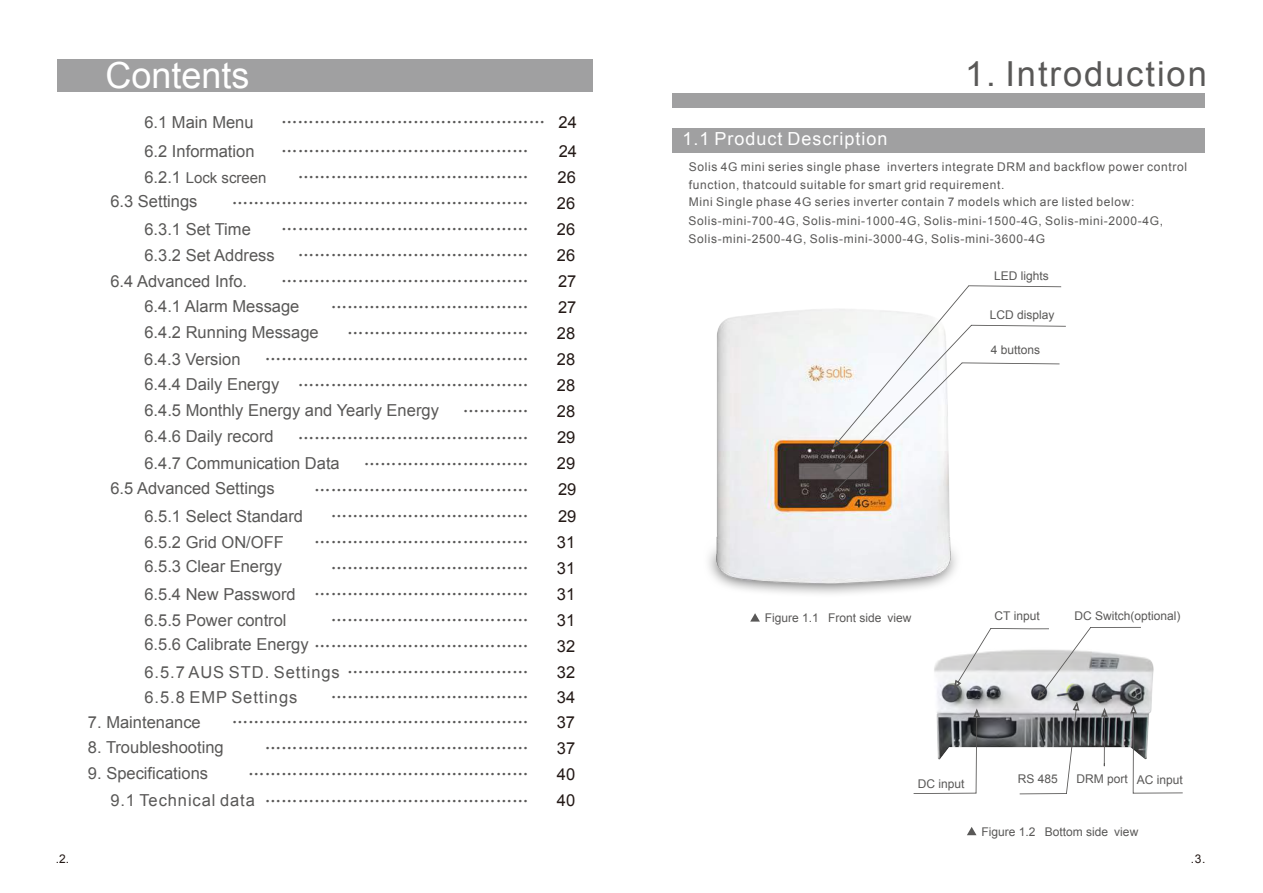
<style>
.page{position:relative;width:1263px;height:893px;background:#fff}
.page>*{position:absolute;margin:0;border:0;box-sizing:border-box;transform-origin:0 0}
.t1{font:36px "Arial";color:#fff}
.t2{font:34.5px "Arial";letter-spacing:.055em;color:#595857}
.t3{font:18px "Arial";letter-spacing:.055em;color:#fff}
.t4{font:16.5px/27.6px "Arial";color:#595857}
.t5{font:16.5px/26.1px "Sim Sun";color:#595857;text-align:right}
.t6{font:16.5px "Arial";letter-spacing:.055em;color:#595857}
.t7{font:16.5px/26.1px "Arial";color:#231916;text-align:justify}
.t8{font:15px "Arial";color:#595857}
.t9{font:12px/17.7px "Arial";letter-spacing:.055em;color:#595857}
.t10{font:12px "Arial";color:#595857}
.t11{font:12px "Arial";color:#231916}
.s1{font-family:"Arial";color:#231916}
.s2{font-size:16.5px}
.s3{font-family:"Sim Sun"}
</style>
<div class="page">
<img style="left:708px;top:309px;width:249px;height:285px">
<div style="left:672px;top:93px;width:532px;height:15px;background:#a0a0a1"></div>
<div style="left:672px;top:128px;width:532px;height:25px;background:#a0a0a1"></div>
<svg style="left:750px;top:613px;width:10px;height:9px"></svg>
<svg style="left:967px;top:827px;width:9px;height:8px"></svg>
<svg style="left:826px;top:285px;width:240px;height:215px"></svg>
<div style="left:57px;top:59px;width:536px;height:33px;background:#a0a0a1"></div>
<svg style="left:913px;top:627px;width:270px;height:167px"></svg>
<p class="t11" style="left:56px;top:851px;width:15px">.2.</p>
<h1 class="t1" style="left:106px;top:52px;width:146px">Contents</h1>
<p class="t4" style="left:144px;top:109px;width:111px">6.1 Main Menu</p>
<p class="t5" style="left:281px;top:109px;width:297px">………………………………………… <span class="s1">24</span></p>
<p class="t4" style="left:144px;top:138px;width:112px">6.2 Information</p>
<p class="t5" style="left:281px;top:138px;width:249px">………………………………………</p>
<p class="t7" style="left:559px;top:138px;width:20px">24</p>
<p class="t8" style="left:144px;top:168px;width:124px"><span class="s2">6.2.1</span> Lock screen</p>
<p class="t5" style="left:298px;top:164px;width:232px">……………………………………</p>
<p class="t7" style="left:557px;top:164px;width:20px">26</p>
<p class="t4" style="left:144px;top:188px;width:108px;text-indent:-34px">6.3 Settings<br>6.3.1 Set Time</p>
<p class="t4" style="left:110px;top:242px;width:166px;line-height:26.1px;text-indent:34px">6.3.2 Set Address<br>6.4 Advanced Info.</p>
<p class="t4" style="left:144px;top:292px;width:156px">6.4.1 Alarm Message</p>
<p class="t5" style="left:232px;top:190px;width:298px">……………………………………………… ……………………………………… …………………………………… ……………………………………… ………………………………</p>
<p class="t7" style="left:557px;top:190px;width:21px">26<br>26<br>26<br>27<br>27</p>
<p class="t4" style="left:144px;top:318px;width:176px">6.4.2 Running Message</p>
<p class="t5" style="left:347px;top:320px;width:183px">……………………………</p>
<p class="t7" style="left:557px;top:320px;width:20px">28</p>
<p class="t4" style="left:144px;top:347px;width:137px;line-height:24.5px">6.4.3 Version<br>6.4.4 Daily Energy</p>
<p class="t4" style="left:144px;top:396px;width:296px">6.4.5 Monthly Energy and Yearly Energy</p>
<p class="t5" style="left:265px;top:346px;width:266px">………………………………………… …………………………………… …………</p>
<p class="t7" style="left:557px;top:347px;width:20px">28<br>28<br>28</p>
<p class="t4" style="left:144px;top:422px;width:197px">6.4.6 Daily record<br>6.4.7 Communication Data</p>
<p class="t7" style="left:557px;top:424px;width:20px">29<br>29</p>
<p class="t5" style="left:298px;top:425px;width:233px">…………………………………… …………………………</p>
<p class="t4" style="left:144px;top:474px;width:160px;text-indent:-34px">6.5 Advanced Settings<br>6.5.1 Select Standard</p>
<p class="t4" style="left:144px;top:528px;width:141px">6.5.2 Grid ON/OFF</p>
<p class="t5" style="left:314px;top:477px;width:216px">………………………………… ……………………………… …………………………………</p>
<p class="t7" style="left:557px;top:477px;width:21px">29<br>29<br>31</p>
<p class="t4" style="left:144px;top:553px;width:153px">6.5.3 Clear Energy<br>6.5.4 New Password</p>
<p class="t7" style="left:557px;top:555px;width:20px">31<br>31</p>
<p class="t5" style="left:314px;top:555px;width:216px">……………………………… …………………………………</p>
<p class="t4" style="left:144px;top:608px;width:166px;line-height:24.5px">6.5.5 Power control<br>6.5.6 Calibrate Energy</p>
<p class="t7" style="left:557px;top:607px;width:20px">31<br>32</p>
<p class="t5" style="left:314px;top:607px;width:216px">……………………………… …………………………………</p>
<p class="t6" style="left:144px;top:661px;width:386px">6.5.7 AUS STD. Settings <span class="s3">……………………………</span></p>
<p class="t7" style="left:557px;top:659px;width:20px">32</p>
<p class="t6" style="left:144px;top:686px;width:154px">6.5.8 EMP Settings</p>
<p class="t5" style="left:331px;top:684px;width:199px">………………………………</p>
<p class="t7" style="left:557px;top:684px;width:20px">34</p>
<p class="t4" style="left:88px;top:709px;width:114px">7. Maintenance</p>
<p class="t4" style="left:88px;top:733px;width:137px">8. Troubleshooting</p>
<p class="t4" style="left:88px;top:759px;width:122px">9. Specifications</p>
<p class="t5" style="left:232px;top:709px;width:298px">……………………………………………… ………………………………………… ……………………………………………</p>
<p class="t7" style="left:557px;top:709px;width:20px">37<br>37<br>40</p>
<p class="t6" style="left:110px;top:790px;width:420px">9.1 Technical data <span class="s3">…………………………………………</span></p>
<p class="t7" style="left:557px;top:788px;width:20px">40</p>
<p class="t3" style="left:682px;top:127px;width:207px">1.1 Product Description</p>
<h2 class="t2" style="left:965px;top:51px;width:243px">1. Introduction</h2>
<p class="t9" style="left:689px;top:158px;width:500px">Solis 4G mini series single phase inverters integrate DRM and backflow power control function, thatcould suitable for smart grid requirement.<br>Mini Single phase 4G series inverter contain 7 models which are listed below:</p>
<p class="t9" style="left:688px;top:212px;width:476px">Solis-mini-700-4G, Solis-mini-1000-4G, Solis-mini-1500-4G, Solis-mini-2000-4G,<br>Solis-mini-2500-4G, Solis-mini-3000-4G, Solis-mini-3600-4G</p>
<p class="t10" style="left:994px;top:268px;width:56px">LED lights</p>
<p class="t10" style="left:990px;top:307px;width:66px">LCD display</p>
<p class="t10" style="left:991px;top:342px;width:51px">4 buttons</p>
<p class="t10" style="left:765px;top:610px;width:148px">Figure 1.1 Front side view</p>
<p class="t9" style="left:994px;top:607px;width:47px">CT input</p>
<p class="t10" style="left:1074px;top:608px;width:108px">DC Switch(optional)</p>
<p class="t9" style="left:918px;top:775px;width:48px">DC input</p>
<p class="t9" style="left:1018px;top:770px;width:42px">RS 485</p>
<p class="t9" style="left:1137px;top:771px;width:48px">AC input</p>
<p class="t9" style="left:1076px;top:770px;width:53px">DRM port</p>
<p class="t10" style="left:981px;top:824px;width:158px">Figure 1.2 Bottom side view</p>
<p class="t11" style="left:1191px;top:851px;width:16px">.3.</p>
</div>
